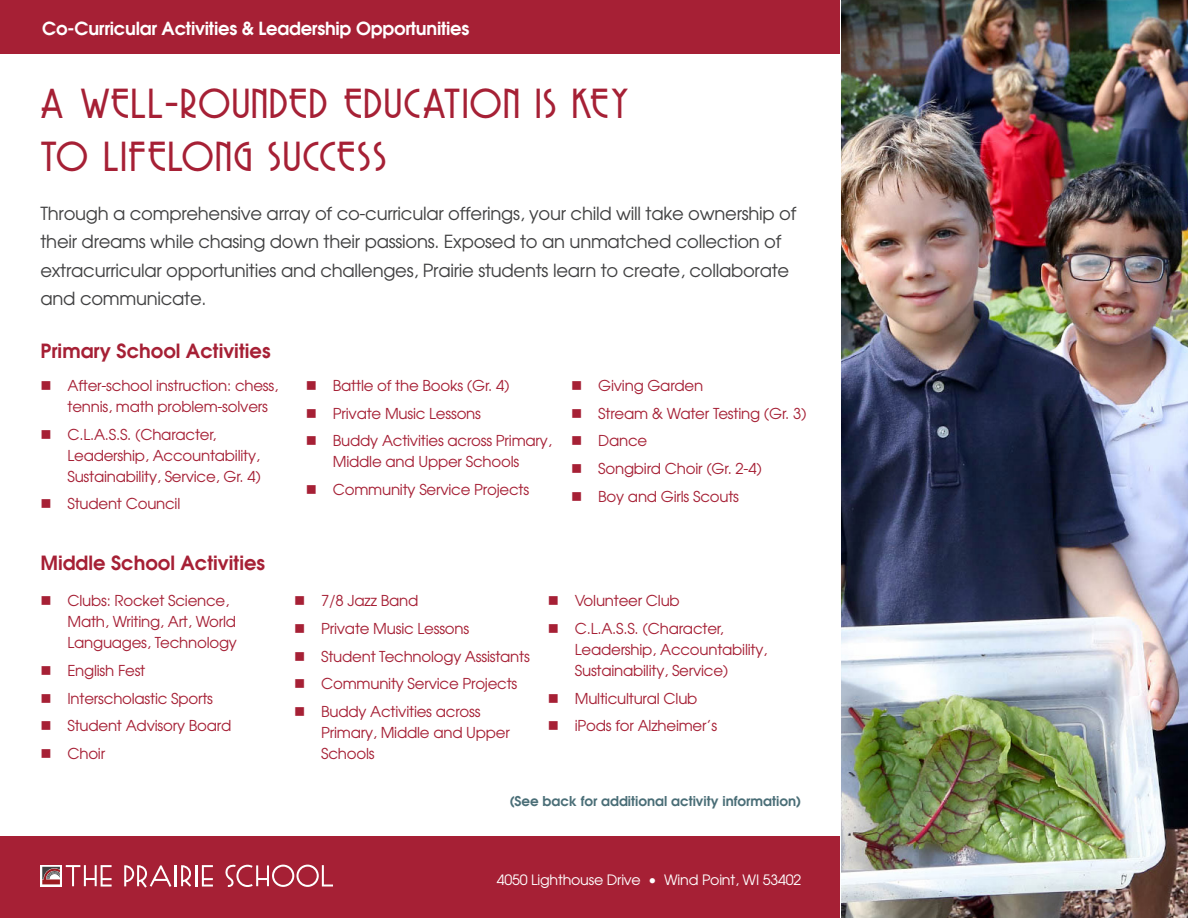
<style>
.page{position:relative;width:1188px;height:918px;background:#fff}
.page>*{position:absolute;margin:0;border:0;box-sizing:border-box;transform-origin:0 0}
.t1{font:39px/52.8px "Copasetic NF";letter-spacing:.06em;color:#a62035}
.t2{font:600 19.5px "Avant Garde";color:#a62035}
.t3{font:18px/28.5px "Avant Garde";letter-spacing:-.015em;color:#404041}
.t4{font:600 18px "Avant Garde";letter-spacing:-.015em;color:#fff}
.t5{font:15px/21px "Avant Garde";letter-spacing:-.015em;color:#a62035}
.t6{font:14.25px "Avant Garde";letter-spacing:-.015em;color:#fff}
.t7{font:600 13.5px "Avant Garde";color:#4a6e77}
</style>
<div class="page">
<div style="left:0;top:836px;width:840px;height:82px;background:#a62035"></div>
<div style="left:0;top:0;width:840px;height:54px;background:#a62035"></div>
<svg style="left:40px;top:865px;width:22px;height:21px"></svg>
<svg style="left:66px;top:865px;width:46px;height:22px"></svg>
<svg style="left:124px;top:865px;width:47px;height:23px"></svg>
<hr style="left:174px;top:865px;width:2px;height:21px;background:#fff">
<hr style="left:195px;top:865px;width:2px;height:21px;background:#fff">
<svg style="left:202px;top:865px;width:11px;height:22px"></svg>
<svg style="left:181px;top:865px;width:10px;height:22px"></svg>
<svg style="left:225px;top:864px;width:108px;height:23px"></svg>
<svg style="left:42px;top:867px;width:18px;height:17px"></svg>
<img style="left:841px;top:0;width:347px;height:918px">
<p class="t4" style="left:42px;top:17px;width:429px">Co-Curricular Activities &amp; Leadership Opportunities</p>
<p class="t1" style="left:40px;top:79px;width:590px">A WELL-ROUNDED EDUCATION IS KEY<br>TO LIFELONG SUCCESS</p>
<p class="t3" style="left:40px;top:199px;width:757px">Through a comprehensive array of co-curricular offerings, your child will take ownership of their dreams while chasing down their passions. Exposed to an unmatched collection of extracurricular opportunities and challenges, Prairie students learn to create, collaborate and communicate.</p>
<p class="t2" style="left:40px;top:338px;width:232px">Primary School Activities</p>
<p class="t5" style="left:68px;top:375px;width:212px">After-school instruction: chess, tennis, math problem-solvers</p>
<p class="t5" style="left:68px;top:423px;width:195px">C.L.A.S.S. (Character,<br>Leadership, Accountability,<br>Sustainability, Service, Gr. 4)</p>
<p class="t5" style="left:68px;top:493px;width:114px">Student Council</p>
<p class="t2" style="left:40px;top:550px;width:226px">Middle School Activities</p>
<p class="t5" style="left:68px;top:590px;width:171px">Clubs: Rocket Science,<br>Math, Writing, Art, World<br>Languages, Technology</p>
<p class="t5" style="left:68px;top:660px;width:79px">English Fest</p>
<p class="t5" style="left:68px;top:687px;width:147px">Interscholastic Sports</p>
<p class="t5" style="left:68px;top:715px;width:165px">Student Advisory Board</p>
<p class="t5" style="left:68px;top:743px;width:39px">Choir</p>
<p class="t5" style="left:333px;top:375px;width:178px">Battle of the Books (Gr. 4)</p>
<p class="t5" style="left:333px;top:402px;width:150px">Private Music Lessons</p>
<p class="t5" style="left:333px;top:430px;width:220px">Buddy Activities across Primary,<br>Middle and Upper Schools</p>
<p class="t5" style="left:333px;top:479px;width:198px">Community Service Projects</p>
<p class="t5" style="left:598px;top:375px;width:107px">Giving Garden</p>
<p class="t5" style="left:598px;top:402px;width:210px">Stream &amp; Water Testing (Gr. 3)</p>
<p class="t5" style="left:598px;top:430px;width:51px">Dance</p>
<p class="t5" style="left:598px;top:458px;width:165px">Songbird Choir (Gr. 2-4)</p>
<p class="t5" style="left:598px;top:486px;width:142px">Boy and Girls Scouts</p>
<p class="t5" style="left:321px;top:590px;width:99px">7/8 Jazz Band</p>
<p class="t5" style="left:321px;top:618px;width:150px">Private Music Lessons</p>
<p class="t5" style="left:321px;top:645px;width:210px">Student Technology Assistants</p>
<p class="t5" style="left:321px;top:673px;width:198px">Community Service Projects</p>
<p class="t5" style="left:321px;top:701px;width:190px">Buddy Activities across<br>Primary, Middle and Upper<br>Schools</p>
<p class="t5" style="left:575px;top:590px;width:106px">Volunteer Club</p>
<p class="t5" style="left:575px;top:618px;width:194px">C.L.A.S.S. (Character,<br>Leadership, Accountability,<br>Sustainability, Service)</p>
<p class="t5" style="left:575px;top:687px;width:124px">Multicultural Club</p>
<p class="t5" style="left:575px;top:715px;width:144px">iPods for Alzheimer’s</p>
<p class="t7" style="left:509px;top:792px;width:293px">(See back for additional activity information)</p>
<p class="t6" style="left:497px;top:871px;width:306px">4050 Lighthouse Drive • Wind Point, WI 53402</p>
</div>
